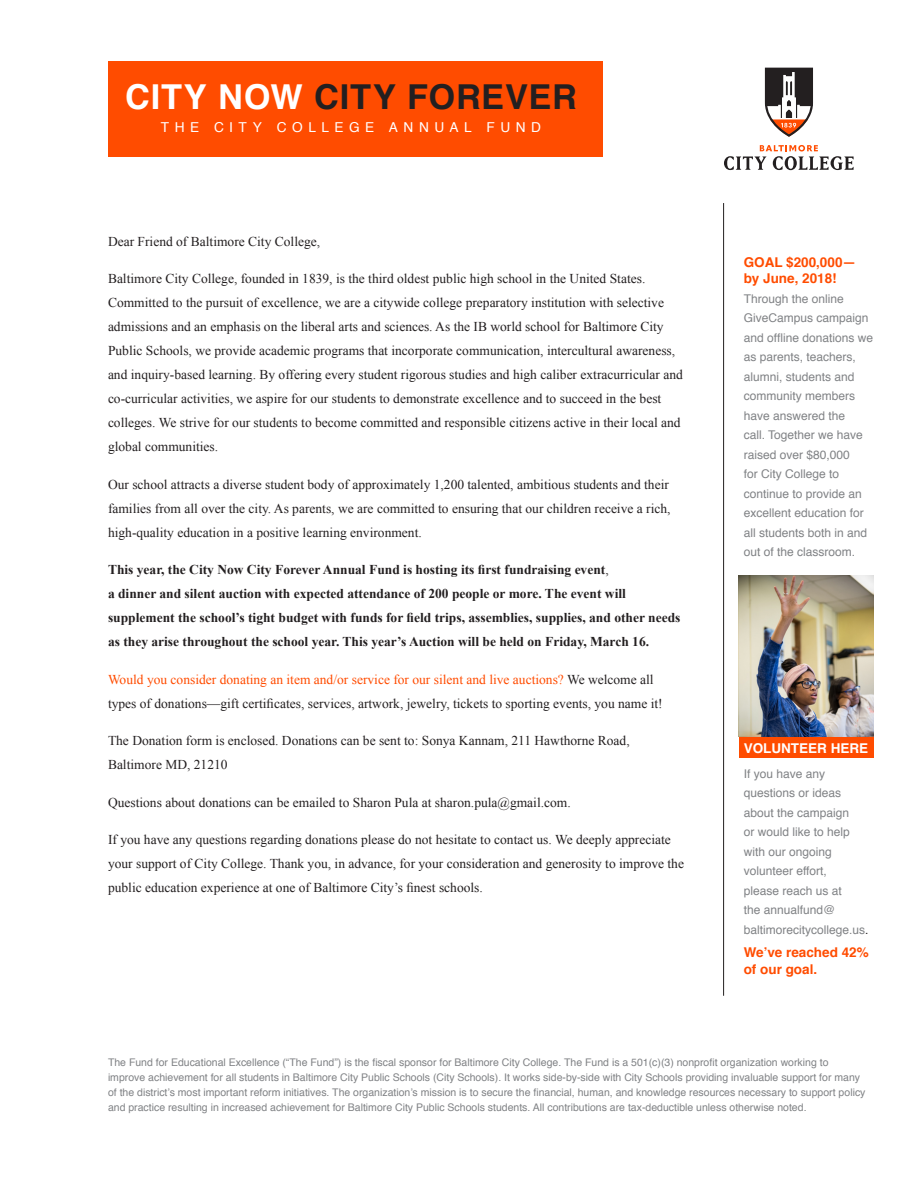
<style>
.page{position:relative;width:918px;height:1188px;background:#fff}
.page>*{position:absolute;margin:0;border:0;box-sizing:border-box;transform-origin:0 0}
.t1{font:700 34.35px "Helvetica";letter-spacing:.025em;color:#231f20}
.t2{font:13.65px "Helvetica";letter-spacing:.405em;color:#fff}
.t3{font:13.5px/24px "Times New Roman";color:#231f20}
.t4{font:700 13.5px/24px "Times New Roman";color:#231f20}
.t5{font:700 13.5px/16.5px "Helvetica";color:#ff4c00}
.t6{font:700 13.5px "Helvetica";color:#fff}
.t7{font:12px/19.5px "Helvetica";color:#808285}
.t8{font:10.5px/15px "Helvetica";color:#808285}
.s1{color:#fff}
.s2{font-weight:400}
.s3{color:#ff4c00}
.s4{color:#231f20}
</style>
<div class="page">
<div style="left:739px;top:736px;width:134px;height:22px;background:#ff4c00"></div>
<img style="left:739px;top:575px;width:134px;height:161px">
<svg style="left:764px;top:67px;width:49px;height:70px"></svg>
<svg style="left:724px;top:145px;width:130px;height:25px"></svg>
<div style="left:108px;top:61px;width:495px;height:95px;background:#ff4c00"></div>
<hr style="left:723px;top:203px;width:1px;height:793px;background:#231f20">
<p class="t1" style="left:125px;top:69px;width:453px"><span class="s1">CITY NOW</span> CITY FOREVER</p>
<p class="t2" style="left:161px;top:117px;width:382px">THE CITY COLLEGE ANNUAL FUND</p>
<p class="t3" style="left:108px;top:229px;width:214px">Dear Friend of Baltimore City College,</p>
<p class="t3" style="left:108px;top:267px;width:576px">Baltimore City College, founded in 1839, is the third oldest public high school in the United States.<br>Committed to the pursuit of excellence, we are a citywide college preparatory institution with selective admissions and an emphasis on the liberal arts and sciences. As the IB world school for Baltimore City Public Schools, we provide academic programs that incorporate communication, intercultural awareness, and inquiry-based learning. By offering every student rigorous studies and high caliber extracurricular and co-curricular activities, we aspire for our students to demonstrate excellence and to succeed in the best colleges. We strive for our students to become committed and responsible citizens active in their local and global communities.</p>
<p class="t3" style="left:108px;top:472px;width:564px">Our school attracts a diverse student body of approximately 1,200 talented, ambitious students and their families from all over the city. As parents, we are committed to ensuring that our children receive a rich, high-quality education in a positive learning environment.</p>
<p class="t4" style="left:108px;top:558px;width:574px">This year, the City Now City Forever Annual Fund is hosting its first fundraising event<span class="s2">,<br></span>a dinner and silent auction with expected attendance of 200 people or more. The event will supplement the school’s tight budget with funds for field trips, assemblies, supplies, and other needs as they arise throughout the school year. This year’s Auction will be held on Friday, March 16.</p>
<p class="t3" style="left:108px;top:667px;width:556px"><span class="s3">Would you consider donating an item and/or service for our silent and live auctions?</span> We welcome all types of donations—gift certificates, services, artwork, jewelry, tickets to sporting events, you name it!</p>
<p class="t3" style="left:108px;top:729px;width:523px">The Donation form is enclosed. Donations can be sent to: Sonya Kannam, 211 Hawthorne Road,<br>Baltimore MD, 21210</p>
<p class="t3" style="left:108px;top:790px;width:464px">Questions about donations can be emailed to Sharon Pula at sharon.pula@gmail.com.</p>
<p class="t3" style="left:108px;top:828px;width:578px">If you have any questions regarding donations please do not hesitate to contact us. We deeply appreciate your support of City College. Thank you, in advance, for your consideration and generosity to improve the public education experience at one of Baltimore City’s finest schools.</p>
<p class="t5" style="left:744px;top:254px;width:114px">GOAL $200,000—</p>
<p class="t5" style="left:744px;top:270px;width:95px">by June, 2018!</p>
<p class="t7" style="left:744px;top:289px;width:131px">Through the online<br>GiveCampus campaign and offline donations we as parents, teachers, alumni, students and community members have answered the<br>call. Together we have raised over $80,000<br>for City College to continue to provide an excellent education for all students both in and out of the classroom.</p>
<p class="t6" style="left:744px;top:737px;width:126px">VOLUNTEER HERE</p>
<p class="t7" style="left:744px;top:764px;width:126px">If you have any questions or ideas about the campaign<br>or would like to help with our ongoing volunteer effort,<br>please reach us at<br>the annualfund@ baltimorecitycollege.us<span class="s4">.</span></p>
<p class="t5" style="left:744px;top:944px;width:127px">We’ve reached 42% of our goal.</p>
<p class="t8" style="left:108px;top:1055px;width:759px">The Fund for Educational Excellence (“The Fund”) is the fiscal sponsor for Baltimore City College. The Fund is a 501(c)(3) nonprofit organization working to improve achievement for all students in Baltimore City Public Schools (City Schools). It works side-by-side with City Schools providing invaluable support for many of the district’s most important reform initiatives. The organization’s mission is to secure the financial, human, and knowledge resources necessary to support policy and practice resulting in increased achievement for Baltimore City Public Schools students. All contributions are tax-deductible unless otherwise noted.</p>
</div>
